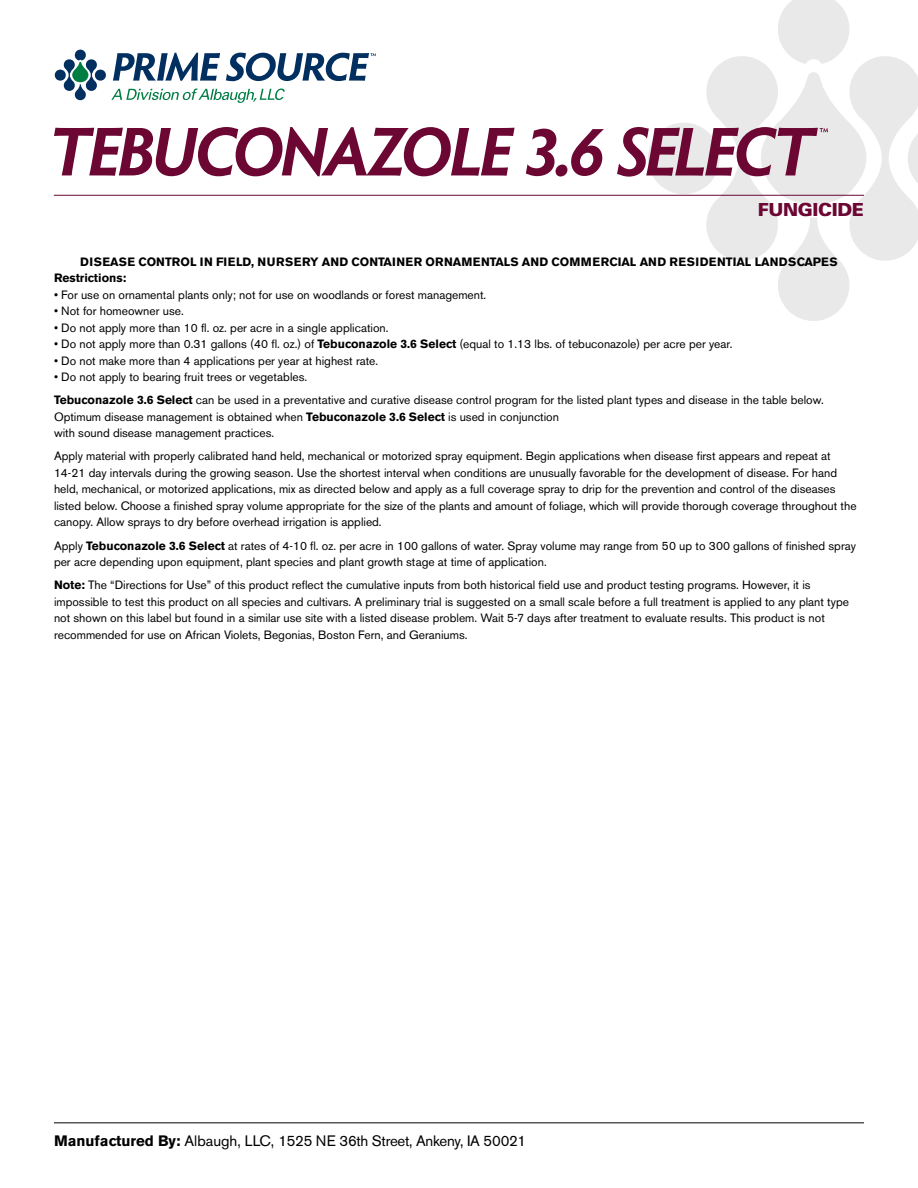
<style>
.page{position:relative;width:918px;height:1188px;background:#fff}
.page>*{position:absolute;margin:0;border:0;box-sizing:border-box;transform-origin:0 0}
.t1{font:900 18px "Univers";letter-spacing:-.02em;color:#6c0633}
.t2{font:15px "Akzidenz Grotesk BE";letter-spacing:-.02em;color:#000}
.t3{font:12px/16.5px "Akzidenz Grotesk BE";color:#000}
.t4{font:700 12px/16.5px "Akzidenz Grotesk BE";color:#000}
.s1{font-weight:700}
</style>
<div class="page">
<hr style="left:54px;top:1122px;width:810px;height:1px;background:#000">
<svg style="left:617px;top:0;width:301px;height:321px"></svg>
<svg style="left:54px;top:127px;width:461px;height:49px"></svg>
<div style="left:556px;top:165px;width:11px;height:11px;background:#6c0633;border-radius:5px"></div>
<svg style="left:526px;top:129px;width:30px;height:47px"></svg>
<svg style="left:571px;top:129px;width:33px;height:47px"></svg>
<svg style="left:55px;top:50px;width:321px;height:53px"></svg>
<hr style="left:54px;top:195px;width:810px;height:1px;background:#6c0633">
<h1 class="t1" style="left:758px;top:198px;width:108px">FUNGICIDE</h1>
<p class="t4" style="left:54px;top:253px;width:785px;text-indent:26px">DISEASE CONTROL IN FIELD, NURSERY AND CONTAINER ORNAMENTALS AND COMMERCIAL AND RESIDENTIAL LANDSCAPES<br>Restrictions:</p>
<p class="t3" style="left:54px;top:286px;width:432px">• For use on ornamental plants only; not for use on woodlands or forest management.</p>
<p class="t3" style="left:54px;top:303px;width:130px">• Not for homeowner use.</p>
<p class="t3" style="left:54px;top:319px;width:334px">• Do not apply more than 10 fl. oz. per acre in a single application.</p>
<p class="t3" style="left:54px;top:336px;width:679px">• Do not apply more than 0.31 gallons (40 fl. oz.) of <span class="s1">Tebuconazole 3.6 Select</span> (equal to 1.13 lbs. of tebuconazole) per acre per year.</p>
<p class="t3" style="left:54px;top:352px;width:324px">• Do not make more than 4 applications per year at highest rate.</p>
<p class="t3" style="left:54px;top:365px;width:770px;line-height:23.2px">• Do not apply to bearing fruit trees or vegetables.<br><span class="s1">Tebuconazole 3.6 Select</span> can be used in a preventative and curative disease control program for the listed plant types and disease in the table below.</p>
<p class="t3" style="left:54px;top:408px;width:507px">Optimum disease management is obtained when <span class="s1">Tebuconazole 3.6 Select</span> is used in conjunction with sound disease management practices.</p>
<p class="t3" style="left:54px;top:448px;width:804px">Apply material with properly calibrated hand held, mechanical or motorized spray equipment. Begin applications when disease first appears and repeat at 14-21 day intervals during the growing season. Use the shortest interval when conditions are unusually favorable for the development of disease. For hand held, mechanical, or motorized applications, mix as directed below and apply as a full coverage spray to drip for the prevention and control of the diseases listed below. Choose a finished spray volume appropriate for the size of the plants and amount of foliage, which will provide thorough coverage throughout the canopy. Allow sprays to dry before overhead irrigation is applied.</p>
<p class="t3" style="left:54px;top:537px;width:804px">Apply <span class="s1">Tebuconazole 3.6 Select</span> at rates of 4-10 fl. oz. per acre in 100 gallons of water. Spray volume may range from 50 up to 300 gallons of finished spray per acre depending upon equipment, plant species and plant growth stage at time of application.</p>
<p class="t3" style="left:54px;top:577px;width:797px"><span class="s1">Note:</span> The “Directions for Use” of this product reflect the cumulative inputs from both historical field use and product testing programs. However, it is impossible to test this product on all species and cultivars. A preliminary trial is suggested on a small scale before a full treatment is applied to any plant type not shown on this label but found in a similar use site with a listed disease problem. Wait 5-7 days after treatment to evaluate results. This product is not recommended for use on African Violets, Begonias, Boston Fern, and Geraniums.</p>
<p class="t2" style="left:54px;top:1132px;width:474px"><span class="s1">Manufactured By:</span> Albaugh, LLC, 1525 NE 36th Street, Ankeny, IA 50021</p>
</div>
